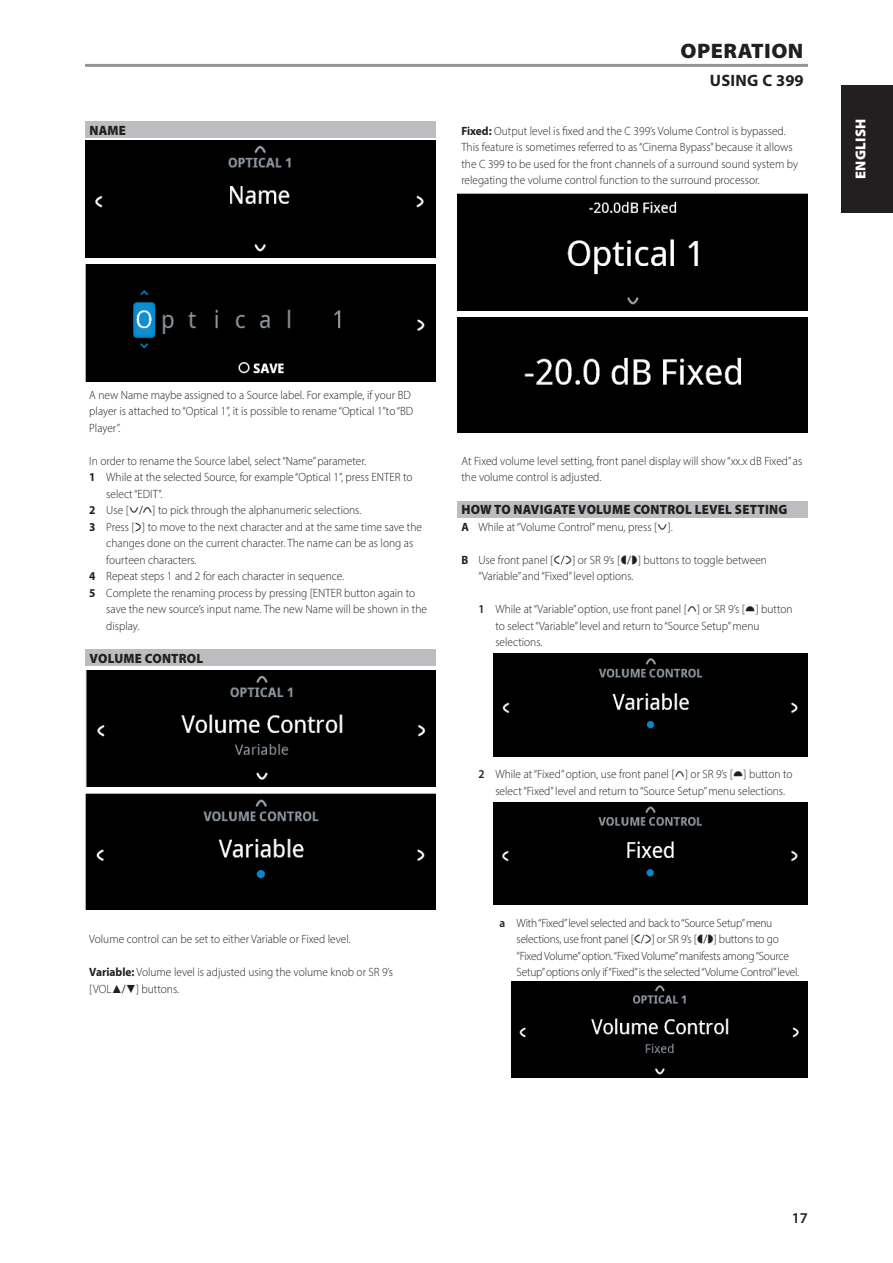
<style>
.page{position:relative;width:893px;height:1263px;background:#fff}
.page>*{position:absolute;margin:0;border:0;box-sizing:border-box;transform-origin:0 0}
.Body_copy_-_header{font:900 21px "Myriad Pro";letter-spacing:.02em;color:#231f20;scale:1.05 1}
.Body_copy_-_header-2{font:700 16.5px "Myriad Pro";letter-spacing:.02em;color:#231f20}
.Misc_-_page_number{font:600 15px "Myriad Pro";color:#231f20}
.t1{font:900 14.4px "Myriad Pro";letter-spacing:.02em;color:#fff}
.Body_copy_-_sub-sect{font:900 13.5px "Myriad Pro";letter-spacing:.02em;color:#231f20;scale:.95 1}
.Body_copy_-_normal{font:300 12px/16.5px "Myriad Pro";color:#231f20;scale:.95 1}
.Body_copy_-_indent_1{font:300 12px/16.5px "Myriad Pro";color:#231f20;scale:.95 1}
.Body_copy_-_indent_2{font:300 12px/16.5px "Myriad Pro";letter-spacing:-.01em;color:#231f20;scale:.95 1}
.s1{font-weight:700}
.s2{font-weight:600}
</style>
<div class="page">
<div style="left:842px;top:85px;width:51px;height:128px;background:#231f20"></div>
<div style="left:85px;top:121px;width:351px;height:17px;background:#bcbdc0"></div>
<div style="left:85px;top:649px;width:351px;height:17px;background:#bcbdc0"></div>
<div style="left:457px;top:501px;width:351px;height:16px;background:#bcbdc0"></div>
<hr style="left:85px;top:64px;width:723px;height:3px;background:#939598">
<div style="left:85px;top:141px;width:351px;height:116px;background:#000"></div>
<div style="left:85px;top:670px;width:351px;height:117px;background:#000"></div>
<div style="left:457px;top:193px;width:351px;height:117px;background:#000"></div>
<div style="left:85px;top:265px;width:351px;height:116px;background:#000"></div>
<div style="left:85px;top:794px;width:351px;height:115px;background:#000"></div>
<div style="left:457px;top:317px;width:351px;height:115px;background:#000"></div>
<div style="left:494px;top:654px;width:314px;height:102px;background:#000"></div>
<div style="left:494px;top:802px;width:314px;height:103px;background:#000"></div>
<div style="left:512px;top:981px;width:296px;height:97px;background:#000"></div>
<p class="Body_copy_-_sub-sect" style="left:89px;top:121px;width:40px">NAME</p>
<p class="Body_copy_-_header" style="left:681px;top:37px;width:118px">OPERATION</p>
<p class="Body_copy_-_header-2" style="left:710px;top:70px;width:95px">USING C 399</p>
<p class="Body_copy_-_normal" style="left:461px;top:122px;width:356px"><span class="s1">Fixed:</span> Output level is fixed and the C 399’s Volume Control is bypassed.<br>This feature is sometimes referred to as “Cinema Bypass” because it allows the C 399 to be used for the front channels of a surround sound system by relegating the volume control function to the surround processor.</p>
<p class="t1" style="left:851px;top:179px;width:62px;rotate:-90deg">ENGLISH</p>
<p class="Body_copy_-_normal" style="left:89px;top:386px;width:343px">A new Name maybe assigned to a Source label. For example, if your BD player is attached to “Optical 1”, it is possible to rename “Optical 1”to “BD<br>Player”.</p>
<p class="Body_copy_-_normal" style="left:89px;top:452px;width:293px">In order to rename the Source label, select “Name” parameter.</p>
<p class="Body_copy_-_indent_1" style="left:106px;top:469px;width:324px;text-indent:-17px"><span class="s1">1</span> While at the selected Source, for example “Optical 1”, press ENTER to select “EDIT”.</p>
<p class="Body_copy_-_indent_1" style="left:89px;top:502px;width:43px"><span class="s1">2</span> Use [</p>
<p class="Body_copy_-_indent_1" style="left:153px;top:502px;width:221px">] to pick through the alphanumeric selections.</p>
<p class="Body_copy_-_indent_1" style="left:106px;top:518px;width:334px;text-indent:-17px"><span class="s1">3</span> Press [▲] to move to the next character and at the same time save the changes done on the current character. The name can be as long as fourteen characters.</p>
<p class="Body_copy_-_indent_1" style="left:89px;top:568px;width:270px"><span class="s1">4</span> Repeat steps 1 and 2 for each character in sequence.</p>
<p class="Body_copy_-_indent_1" style="left:106px;top:584px;width:339px;text-indent:-17px"><span class="s1">5</span> Complete the renaming process by pressing [ENTER button again to save the new source’s input name. The new Name will be shown in the display.</p>
<p class="Body_copy_-_sub-sect" style="left:89px;top:649px;width:121px">VOLUME CONTROL</p>
<p class="Body_copy_-_normal" style="left:461px;top:452px;width:360px">At Fixed volume level setting, front panel display will show “xx.x dB Fixed” as the volume control is adjusted.</p>
<p class="Body_copy_-_sub-sect" style="left:461px;top:500px;width:345px">HOW TO NAVIGATE VOLUME CONTROL LEVEL SETTING</p>
<p class="Body_copy_-_indent_1" style="left:461px;top:518px;width:224px"><span class="s1">A</span> While at “Volume Control” menu, press [ ].</p>
<p class="Body_copy_-_indent_1" style="left:461px;top:551px;width:169px"><span class="s1">B</span> Use front panel [ ▲] or SR 9’s [</p>
<p class="Body_copy_-_indent_1" style="left:638px;top:551px;width:137px">] buttons to toggle between</p>
<p class="Body_copy_-_indent_1" style="left:478px;top:568px;width:165px">“Variable” and “Fixed” level options.</p>
<p class="Body_copy_-_indent_2" style="left:495px;top:601px;width:314px;text-indent:-17px"><span class="s2">1</span> While at “Variable” option, use front panel [ ] or SR 9’s [ ] button to select “Variable” level and return to “Source Setup” menu selections.</p>
<p class="Body_copy_-_indent_2" style="left:495px;top:766px;width:314px;text-indent:-17px"><span class="s2">2</span> While at “Fixed” option, use front panel [ ] or SR 9’s [ ] button to select “Fixed” level and return to “Source Setup” menu selections.</p>
<p class="Body_copy_-_normal" style="left:89px;top:931px;width:277px">Volume control can be set to either Variable or Fixed level.</p>
<p class="Body_copy_-_normal" style="left:89px;top:964px;width:321px"><span class="s1">Variable:</span> Volume level is adjusted using the volume knob or SR 9’s [VOL</p>
<p class="Body_copy_-_normal" style="left:136px;top:980px;width:47px">] buttons.</p>
<p class="Body_copy_-_indent_2" style="left:517px;top:914px;width:271px;text-indent:-17px"><span class="s2">a</span> With “Fixed” level selected and back to “Source Setup” menu selections, use front panel [ ▲] or SR 9’s [</p>
<p class="Body_copy_-_indent_2" style="left:517px;top:931px;width:299px;text-indent:197px">] buttons to go “Fixed Volume” option. “Fixed Volume” manifests among “Source<br>Setup” options only if “Fixed” is the selected “Volume Control” level.</p>
<p class="Misc_-_page_number" style="left:792px;top:1208px;width:18px">17</p>
</div>
